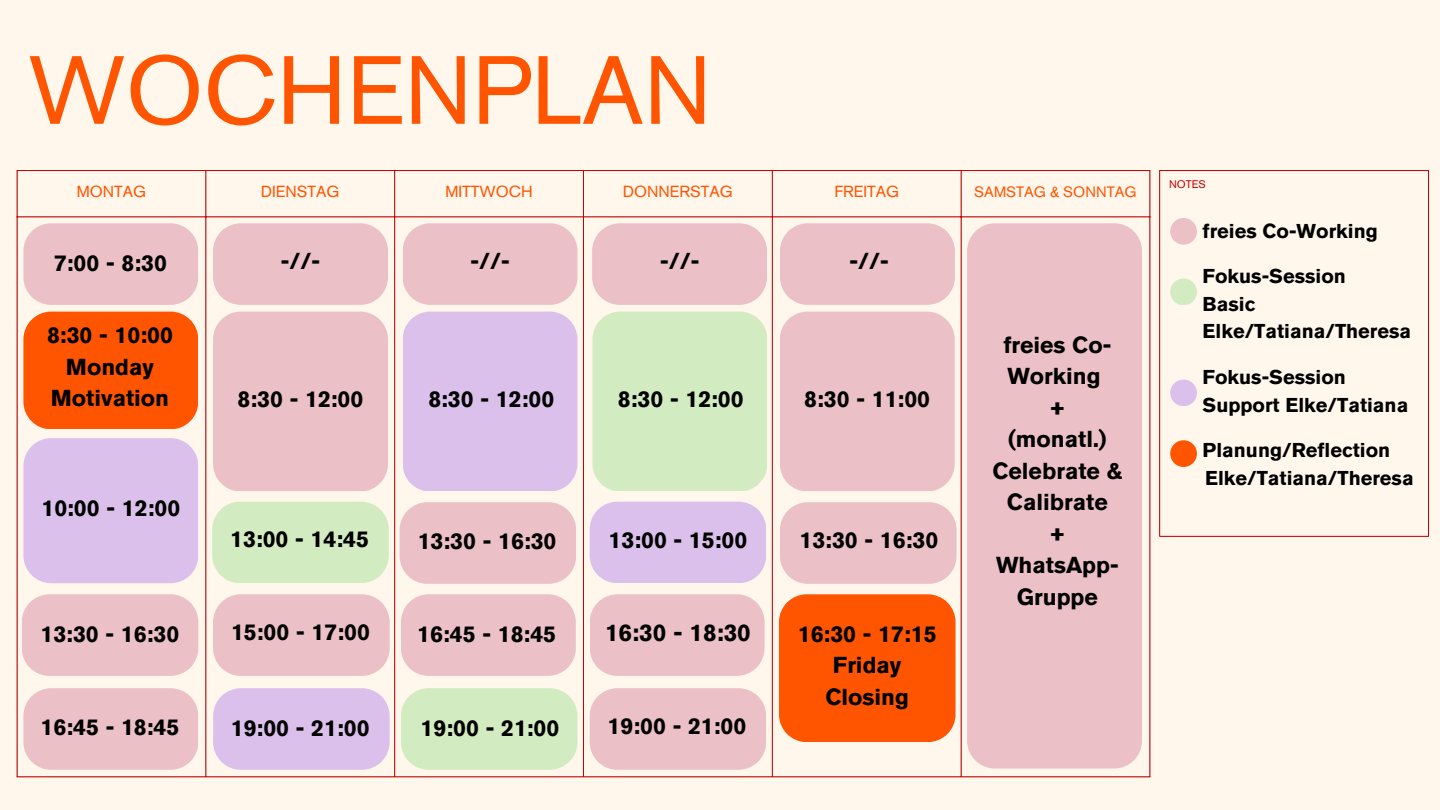
<style>
.page{position:relative;width:1440px;height:810px;background:#fff7ec}
.page>*{position:absolute;margin:0;border:0;box-sizing:border-box;transform-origin:0 0}
.t1{font:95.8px "Akzidenz Grotesk Pro";color:#ff5400}
.t2{font:700 24.1px "Akzidenz Grotesk Pro";color:#000}
.t3{font:700 23px/31.5px "Akzidenz Grotesk Pro";color:#000;text-align:center}
.t4{font:700 20px/27.8px "Akzidenz Grotesk Pro";color:#000}
.t5{font:16px "Akzidenz Grotesk Pro";color:#ff5400}
.t6{font:15px "Akzidenz Grotesk Pro";color:#ff5400}
.t7{font:11px "Akzidenz Grotesk Pro";color:#c60000}
</style>
<div class="page">
<hr style="left:17px;top:171px;width:1px;height:606px;background:#c60000">
<hr style="left:206px;top:171px;width:1px;height:606px;background:#c60000">
<hr style="left:394px;top:171px;width:1px;height:606px;background:#c60000">
<hr style="left:583px;top:171px;width:1px;height:606px;background:#c60000">
<hr style="left:772px;top:171px;width:1px;height:606px;background:#c60000">
<hr style="left:961px;top:171px;width:1px;height:606px;background:#c60000">
<hr style="left:1150px;top:171px;width:1px;height:606px;background:#c60000">
<hr style="left:17px;top:170px;width:1133px;height:1px;background:#c60000">
<hr style="left:17px;top:217px;width:1133px;height:1px;background:#c60000">
<hr style="left:17px;top:777px;width:1133px;height:1px;background:#c60000">
<hr style="left:1159px;top:171px;width:1px;height:365px;background:#c60000">
<hr style="left:1428px;top:171px;width:1px;height:365px;background:#c60000">
<hr style="left:1159px;top:170px;width:270px;height:1px;background:#c60000">
<hr style="left:1159px;top:536px;width:270px;height:1px;background:#c60000">
<div style="left:23px;top:223px;width:175px;height:82px;background:#ebc0c6"></div>
<div style="left:23px;top:438px;width:175px;height:145px;background:#dbc0eb;border-radius:28px"></div>
<div style="left:22px;top:594px;width:176px;height:82px;background:#ebc0c6"></div>
<div style="left:967px;top:223px;width:175px;height:545px;background:#ebc0c6;border-radius:28px"></div>
<div style="left:213px;top:223px;width:175px;height:82px;background:#ebc0c6"></div>
<div style="left:403px;top:223px;width:174px;height:82px;background:#ebc0c6"></div>
<div style="left:592px;top:223px;width:175px;height:82px;background:#ebc0c6"></div>
<div style="left:780px;top:223px;width:175px;height:82px;background:#ebc0c6"></div>
<div style="left:213px;top:312px;width:175px;height:179px;background:#ebc0c6;border-radius:28px"></div>
<div style="left:212px;top:502px;width:177px;height:81px;background:#d2ebc0"></div>
<div style="left:213px;top:594px;width:177px;height:82px;background:#ebc0c6"></div>
<div style="left:213px;top:688px;width:177px;height:82px;background:#dbc0eb"></div>
<div style="left:403px;top:312px;width:174px;height:179px;background:#dbc0eb;border-radius:28px"></div>
<div style="left:592px;top:312px;width:175px;height:179px;background:#d2ebc0;border-radius:28px"></div>
<div style="left:590px;top:502px;width:176px;height:81px;background:#dbc0eb"></div>
<div style="left:590px;top:594px;width:175px;height:82px;background:#ebc0c6"></div>
<div style="left:590px;top:688px;width:176px;height:82px;background:#ebc0c6"></div>
<div style="left:780px;top:312px;width:175px;height:179px;background:#ebc0c6;border-radius:28px"></div>
<div style="left:779px;top:594px;width:177px;height:148px;background:#ff5400"></div>
<div style="left:23px;top:312px;width:175px;height:117px;background:#ff5400;border-radius:28px"></div>
<svg style="left:23px;top:688px;width:175px;height:82px;background:#ecc2c7"></svg>
<div style="left:400px;top:502px;width:176px;height:82px;background:#ebc0c6"></div>
<div style="left:401px;top:594px;width:175px;height:82px;background:#ebc0c6"></div>
<div style="left:401px;top:688px;width:176px;height:82px;background:#d2ebc0"></div>
<div style="left:780px;top:502px;width:177px;height:82px;background:#ebc0c6"></div>
<div style="left:1170px;top:218px;width:27px;height:27px;background:#ebc0c6;border-radius:50%"></div>
<div style="left:1170px;top:279px;width:27px;height:26px;background:#d2ebc0;border-radius:50%"></div>
<div style="left:1170px;top:380px;width:27px;height:26px;background:#dbc0eb;border-radius:50%"></div>
<div style="left:1170px;top:440px;width:27px;height:27px;background:#ff5400;border-radius:50%"></div>
<h2 class="t1" style="left:28px;top:52px;width:685px">WOCHENPLAN</h2>
<h1 class="t5" style="left:77px;top:185px;width:71px">MONTAG</h1>
<p class="t5" style="left:261px;top:185px;width:80px">DIENSTAG</p>
<p class="t5" style="left:445px;top:185px;width:89px">MITTWOCH</p>
<p class="t5" style="left:623px;top:185px;width:111px">DONNERSTAG</p>
<p class="t5" style="left:834px;top:185px;width:66px">FREITAG</p>
<p class="t6" style="left:974px;top:186px;width:164px">SAMSTAG &amp; SONNTAG</p>
<h2 class="t3" style="left:54px;top:250px;width:115px">7:00 - 8:30</h2>
<p class="t3" style="left:47px;top:322px;width:127px">8:30 - 10:00<br>Monday<br>Motivation</p>
<h2 class="t3" style="left:41px;top:494px;width:140px">10:00 - 12:00</h2>
<h2 class="t3" style="left:40px;top:620px;width:140px">13:30 - 16:30</h2>
<h2 class="t3" style="left:41px;top:714px;width:140px">16:45 - 18:45</h2>
<h2 class="t3" style="left:281px;top:247px;width:41px">-//-</h2>
<p class="t3" style="left:470px;top:247px;width:41px">-//-</p>
<h2 class="t3" style="left:660px;top:247px;width:41px">-//-</h2>
<h2 class="t3" style="left:850px;top:247px;width:41px">-//-</h2>
<h2 class="t3" style="left:238px;top:385px;width:127px">8:30 - 12:00</h2>
<h2 class="t3" style="left:428px;top:385px;width:127px">8:30 - 12:00</h2>
<h2 class="t3" style="left:618px;top:385px;width:127px">8:30 - 12:00</h2>
<h2 class="t3" style="left:804px;top:385px;width:127px">8:30 - 11:00</h2>
<h2 class="t3" style="left:230px;top:526px;width:140px">13:00 - 14:45</h2>
<p class="t3" style="left:418px;top:527px;width:140px">13:30 - 16:30</p>
<h2 class="t3" style="left:609px;top:527px;width:140px">13:00 - 15:00</h2>
<p class="t3" style="left:799px;top:527px;width:140px">13:30 - 16:30</p>
<h2 class="t3" style="left:231px;top:619px;width:140px">15:00 - 17:00</h2>
<h2 class="t3" style="left:417px;top:620px;width:140px">16:45 - 18:45</h2>
<p class="t2" style="left:605px;top:623px;width:147px">16:30 - 18:30</p>
<h2 class="t3" style="left:798px;top:620px;width:140px">16:30 - 17:15<br>Friday<br>Closing</h2>
<h2 class="t3" style="left:231px;top:714px;width:140px">19:00 - 21:00</h2>
<h2 class="t3" style="left:421px;top:714px;width:140px">19:00 - 21:00</h2>
<h2 class="t3" style="left:608px;top:713px;width:140px">19:00 - 21:00</h2>
<h2 class="t3" style="left:992px;top:331px;width:132px">freies Co-<br>Working<br>+<br>(monatl.)<br>Celebrate &amp;<br>Calibrate<br>+<br>WhatsApp-<br>Gruppe</h2>
<p class="t7" style="left:1169px;top:180px;width:38px">NOTES</p>
<p class="t4" style="left:1203px;top:219px;width:177px">freies Co-Working</p>
<p class="t4" style="left:1203px;top:264px;width:145px">Fokus-Session</p>
<p class="t4" style="left:1203px;top:292px;width:210px">Basic<br>Elke/Tatiana/Theresa</p>
<p class="t4" style="left:1203px;top:365px;width:145px">Fokus-Session</p>
<p class="t4" style="left:1203px;top:393px;width:207px">Support Elke/Tatiana</p>
<p class="t4" style="left:1203px;top:438px;width:189px">Planung/Reflection</p>
<p class="t4" style="left:1205px;top:466px;width:210px">Elke/Tatiana/Theresa</p>
</div>
